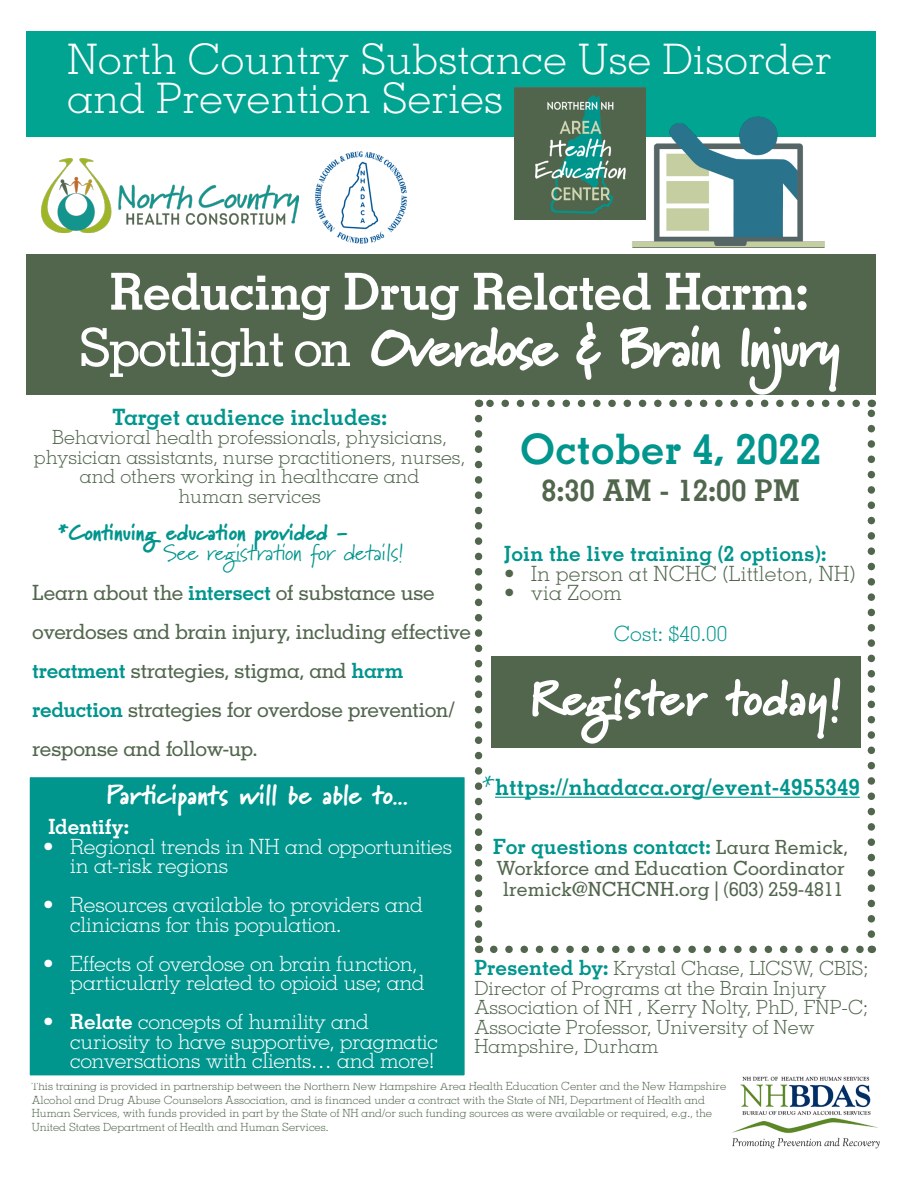
<style>
.page{position:relative;width:918px;height:1188px;background:#fff}
.page>*{position:absolute;margin:0;border:0;box-sizing:border-box;transform-origin:0 0}
.t1{font:900 55.5px "Marydale";letter-spacing:-.05em;color:#fff}
.t2{font:700 51px "Memphis LT Std";letter-spacing:-.02em;color:#fff}
.t3{font:900 51px "Marydale";letter-spacing:-.015em;color:#fff}
.t4{font:300 42px/39px "Memphis LT Std";letter-spacing:.01em;color:#fff}
.t5{font:700 42px "Memphis LT Std";letter-spacing:.01em;color:#00958d}
.t6{font:700 30px "Memphis LT Std";letter-spacing:.01em;color:#51664d}
.t7{font:900 27px "Marydale";letter-spacing:-.005em;color:#fff}
.t8{font:700 22.5px "Memphis LT Std";letter-spacing:.01em;color:#00958d}
.t9{font:900 22.5px "Marydale";letter-spacing:-.01em;color:#00958d}
.t10{font:22.5px "Marydale";letter-spacing:-.01em;color:#00958d}
.t11{font:300 21px/19.5px "Memphis LT Std";letter-spacing:-.01em;color:#fff}
.t12{font:500 21px/39px "Memphis LT Std";letter-spacing:-.03em;color:#51664d}
.t13{font:700 21px "Memphis LT Std";letter-spacing:.01em;color:#00958d}
.t14{font:300 21px "Memphis LT Std";letter-spacing:.01em;color:#51664d}
.t15{font:300 21px "Memphis LT Std";letter-spacing:.01em;color:#00958d}
.t16{font:700 21px "Memphis LT Std";letter-spacing:-.01em;color:#fff}
.t17{font:300 19.5px/19.5px "Memphis LT Std";color:#51664d;text-align:center}
.t18{font:500 19.5px/21px "Memphis LT Std";color:#51664d;text-align:center}
.t19{font:300 11.25px/13.5px "Memphis LT Std";color:#51664d}
.s1{font-family:"Memphis LT Std";font-weight:500;font-size:52.5px}
.s2{font-weight:700;color:#00958d}
.s3{font-weight:700}
.s4{font-family:"Marydale";font-weight:400;font-size:27px}
.s5{font-weight:500;font-size:19.5px;color:#51664d}
.s6{font-weight:700;font-size:21px;color:#00958d}
</style>
<div class="page">
<div style="left:27px;top:254px;width:849px;height:140px;background:#51664d"></div>
<svg style="left:494px;top:946px;width:370px;height:7px"></svg>
<svg style="left:486px;top:400px;width:370px;height:7px"></svg>
<svg style="left:475px;top:419px;width:7px;height:534px"></svg>
<svg style="left:868px;top:400px;width:7px;height:534px"></svg>
<div style="left:26px;top:31px;width:850px;height:106px;background:#00a491"></div>
<img style="left:625px;top:92px;width:200px;height:156px">
<div style="left:491px;top:656px;width:370px;height:92px;background:#51664d"></div>
<img style="left:315px;top:151px;width:93px;height:93px">
<img style="left:732px;top:1076px;width:147px;height:72px">
<img style="left:515px;top:87px;width:130px;height:132px">
<hr style="left:495px;top:797px;width:365px;height:1px;background:#00958d">
<img style="left:42px;top:159px;width:257px;height:73px">
<div style="left:26px;top:773px;width:442px;height:306px;background:#00958d"></div>
<div style="left:22px;top:770px;width:450px;height:313px;border:8px solid #fff"></div>
<h3 class="t4" style="left:67px;top:39px;width:765px">North Country Substance Use Disorder and Prevention Series</h3>
<h2 class="t2" style="left:110px;top:259px;width:700px">Reducing Drug Related Harm:</h2>
<h1 class="t1" style="left:79px;top:314px;width:763px"><span class="s1">Spotlight on</span> Overdose &amp; Brain Injury</h1>
<h3 class="t8" style="left:112px;top:402px;width:277px">Target audience includes:</h3>
<h3 class="t17" style="left:34px;top:427px;width:433px">Behavioral health professionals, physicians, physician assistants, nurse practitioners, nurses, and others working in healthcare and<br>human services</h3>
<h3 class="t9" style="left:57px;top:519px;width:292px">*Continuing education provided -</h3>
<h3 class="t10" style="left:163px;top:539px;width:242px">See registration for details!</h3>
<h3 class="t12" style="left:32px;top:573px;width:441px">Learn about the <span class="s2">intersect</span> of substance use overdoses and brain injury, including effective <span class="s2">treatment</span> strategies, stigma, and <span class="s2">harm reduction</span> strategies for overdose prevention/ response and follow-up.</h3>
<h3 class="t5" style="left:520px;top:422px;width:303px">October 4, 2022</h3>
<h3 class="t6" style="left:541px;top:471px;width:260px">8:30 AM - 12:00 PM</h3>
<h3 class="t13" style="left:504px;top:540px;width:324px">Join the live training (2 options):</h3>
<h3 class="t14" style="left:504px;top:560px;width:353px">• In person at NCHC (Littleton, NH)</h3>
<h3 class="t14" style="left:504px;top:580px;width:119px">• via Zoom</h3>
<h3 class="t15" style="left:614px;top:620px;width:115px">Cost: $40.00</h3>
<h2 class="t3" style="left:530px;top:668px;width:315px">Register today!</h2>
<h3 class="t7" style="left:106px;top:779px;width:304px">Participants will be able to...</h3>
<h3 class="t16" style="left:48px;top:813px;width:82px">Identify:</h3>
<h3 class="t11" style="left:70px;top:836px;width:383px;text-indent:-27px">• Regional trends in NH and opportunities in at-risk regions</h3>
<h3 class="t11" style="left:70px;top:895px;width:354px;text-indent:-27px">• Resources available to providers and clinicians for this population.</h3>
<h3 class="t11" style="left:70px;top:953px;width:356px;text-indent:-27px">• Effects of overdose on brain function, particularly related to opioid use; and</h3>
<h3 class="t11" style="left:70px;top:1012px;width:369px;text-indent:-27px"><span class="s3">• Relate</span> concepts of humility and curiosity to have supportive, pragmatic conversations with clients… and more!</h3>
<h3 class="t8" style="left:481px;top:773px;width:380px"><span class="s4">*</span>https://nhadaca.org/event-4955349</h3>
<h3 class="t13" style="left:493px;top:833px;width:357px">For questions contact: <span class="s5">Laura Remick,</span></h3>
<h3 class="t18" style="left:497px;top:857px;width:349px">Workforce and Education Coordinator lremick@NCHCNH.org | (603) 259-4811</h3>
<h3 class="t17" style="left:474px;top:958px;width:395px;text-align:left"><span class="s6">Presented by:</span> Krystal Chase, LICSW, CBIS; Director of Programs at the Brain Injury Association of NH , Kerry Nolty, PhD, FNP-C; Associate Professor, University of New Hampshire, Durham</h3>
<p class="t19" style="left:32px;top:1080px;width:696px">This training is provided in partnership between the Northern New Hampshire Area Health Education Center and the New Hampshire Alcohol and Drug Abuse Counselors Association, and is financed under a contract with the State of NH, Department of Health and Human Services, with funds provided in part by the State of NH and/or such funding sources as were available or required, e.g., the United States Department of Health and Human Services.</p>
</div>
